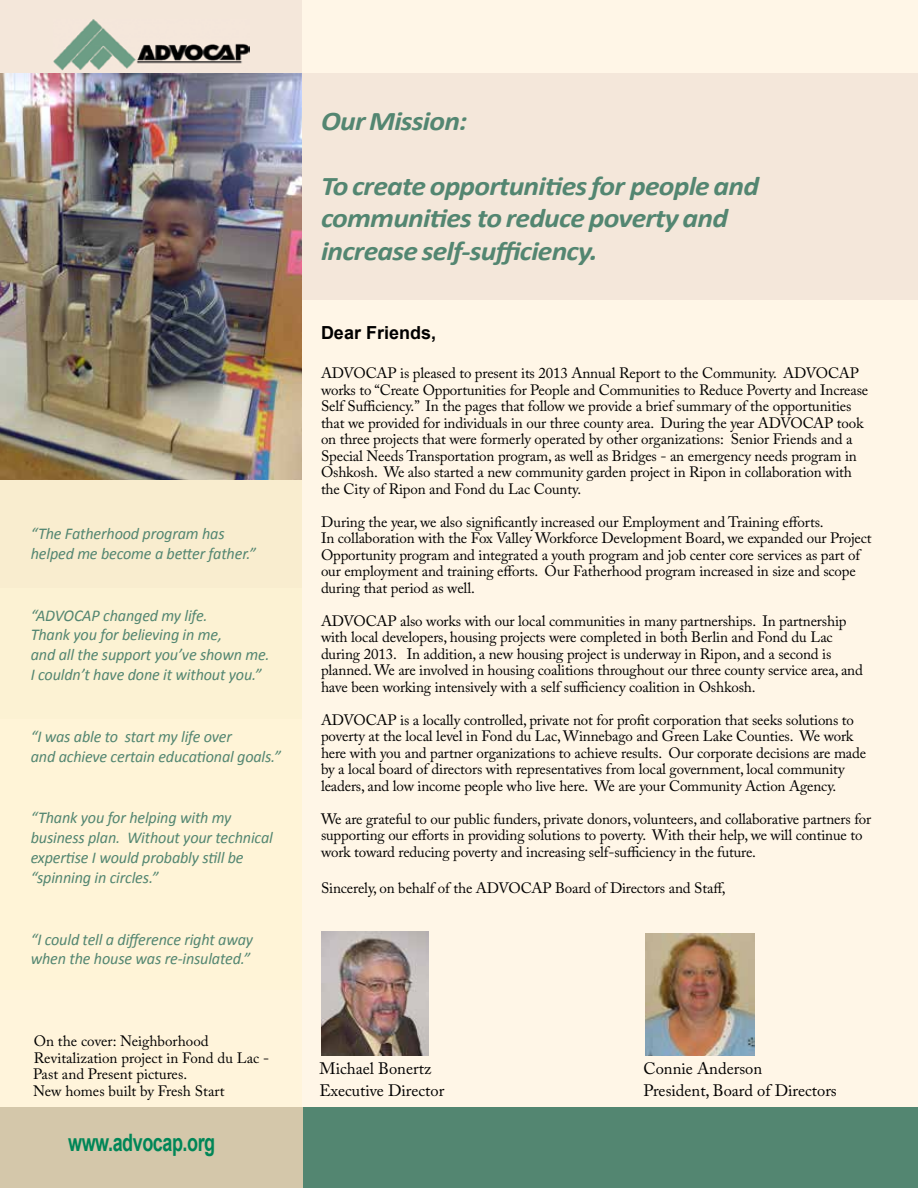
<style>
.page{position:relative;width:918px;height:1188px;background:#fff6e7}
.page>*{position:absolute;margin:0;border:0;box-sizing:border-box;transform-origin:0 0}
.t1{font:italic 700 27px/32.4px "Calibri";letter-spacing:-.025em;color:#538671;scale:1.1 1}
.t2{font:700 24px "Arial";letter-spacing:-.025em;color:#008657;scale:.75 1}
.t3{font:700 18px "Arial";color:#000}
.t4{font:italic 16.5px/19.8px "Calibri";letter-spacing:-.01em;color:#538671}
.t5{font:16.5px "Adobe Caslon Pro";color:#000}
.t6{font:15px/16.5px "Adobe Caslon Pro";letter-spacing:-.01em;color:#000}
</style>
<div class="page">
<div style="left:0;top:976px;width:302px;height:132px;background:#fff4db"></div>
<div style="left:0;top:845px;width:302px;height:145px;background:#fff4d7"></div>
<div style="left:0;top:715px;width:302px;height:131px;background:#fff4d7"></div>
<div style="left:0;top:587px;width:302px;height:131px;background:#fcf2d3"></div>
<div style="left:258px;top:74px;width:660px;height:226px;background:#f4e7da"></div>
<div style="left:0;top:1107px;width:303px;height:81px;background:#d4c7aa"></div>
<div style="left:0;top:74px;width:302px;height:514px;background:#f9edcf"></div>
<div style="left:303px;top:1107px;width:615px;height:81px;background:#538671"></div>
<div style="left:0;top:0;width:302px;height:74px;background:#f4e7da"></div>
<img style="left:53px;top:19px;width:196px;height:52px">
<img style="left:645px;top:933px;width:109px;height:122px">
<img style="left:321px;top:932px;width:107px;height:123px">
<img style="left:0;top:74px;width:302px;height:406px">
<p class="t4" style="left:31px;top:523px;width:227px">“The Fatherhood program has helped me become a better father.”</p>
<p class="t4" style="left:31px;top:604px;width:240px">“ADVOCAP changed my life.<br>Thank you for believing in me,<br>and all the support you’ve shown me.<br>I couldn’t have done it without you.”</p>
<p class="t4" style="left:31px;top:726px;width:252px">“I was able to start my life over<br>and achieve certain educational goals.”</p>
<p class="t4" style="left:31px;top:807px;width:244px">“Thank you for helping with my business plan. Without your technical expertise I would probably still be “spinning in circles.”</p>
<p class="t4" style="left:31px;top:928px;width:224px">“I could tell a difference right away when the house was re-insulated.”</p>
<p class="t6" style="left:33px;top:1033px;width:238px">On the cover: Neighborhood<br>Revitalization project in Fond du Lac -<br>Past and Present pictures.<br>New homes built by Fresh Start</p>
<h2 class="t2" style="left:68px;top:1130px;width:198px">www.advocap.org</h2>
<h1 class="t1" style="left:321px;top:104px;width:135px">Our Mission:</h1>
<h1 class="t1" style="left:321px;top:169px;width:400px">To create opportunities for people and communities to reduce poverty and increase self-sufficiency.</h1>
<p class="t3" style="left:321px;top:323px;width:117px">Dear Friends,</p>
<p class="t6" style="left:321px;top:365px;width:549px">ADVOCAP is pleased to present its 2013 Annual Report to the Community. ADVOCAP works to “Create Opportunities for People and Communities to Reduce Poverty and Increase Self Sufficiency.” In the pages that follow we provide a brief summary of the opportunities that we provided for individuals in our three county area. During the year ADVOCAP took on three projects that were formerly operated by other organizations: Senior Friends and a Special Needs Transportation program, as well as Bridges - an emergency needs program in Oshkosh. We also started a new community garden project in Ripon in collaboration with the City of Ripon and Fond du Lac County.</p>
<p class="t6" style="left:321px;top:513px;width:552px">During the year, we also significantly increased our Employment and Training efforts.<br>In collaboration with the Fox Valley Workforce Development Board, we expanded our Project Opportunity program and integrated a youth program and job center core services as part of our employment and training efforts. Our Fatherhood program increased in size and scope during that period as well.</p>
<p class="t6" style="left:321px;top:612px;width:543px">ADVOCAP also works with our local communities in many partnerships. In partnership with local developers, housing projects were completed in both Berlin and Fond du Lac during 2013. In addition, a new housing project is underway in Ripon, and a second is planned. We are involved in housing coalitions throughout our three county service area, and have been working intensively with a self sufficiency coalition in Oshkosh.</p>
<p class="t6" style="left:321px;top:711px;width:547px">ADVOCAP is a locally controlled, private not for profit corporation that seeks solutions to poverty at the local level in Fond du Lac, Winnebago and Green Lake Counties. We work here with you and partner organizations to achieve results. Our corporate decisions are made by a local board of directors with representatives from local government, local community leaders, and low income people who live here. We are your Community Action Agency.</p>
<p class="t6" style="left:321px;top:810px;width:552px">We are grateful to our public funders, private donors, volunteers, and collaborative partners for supporting our efforts in providing solutions to poverty. With their help, we will continue to work toward reducing poverty and increasing self-sufficiency in the future.</p>
<p class="t6" style="left:321px;top:879px;width:406px">Sincerely, on behalf of the ADVOCAP Board of Directors and Staff,</p>
<p class="t5" style="left:320px;top:1059px;width:113px">Michael Bonertz</p>
<p class="t5" style="left:644px;top:1059px;width:120px">Connie Anderson</p>
<p class="t5" style="left:320px;top:1081px;width:126px">Executive Director</p>
<p class="t5" style="left:643px;top:1081px;width:195px">President, Board of Directors</p>
</div>
